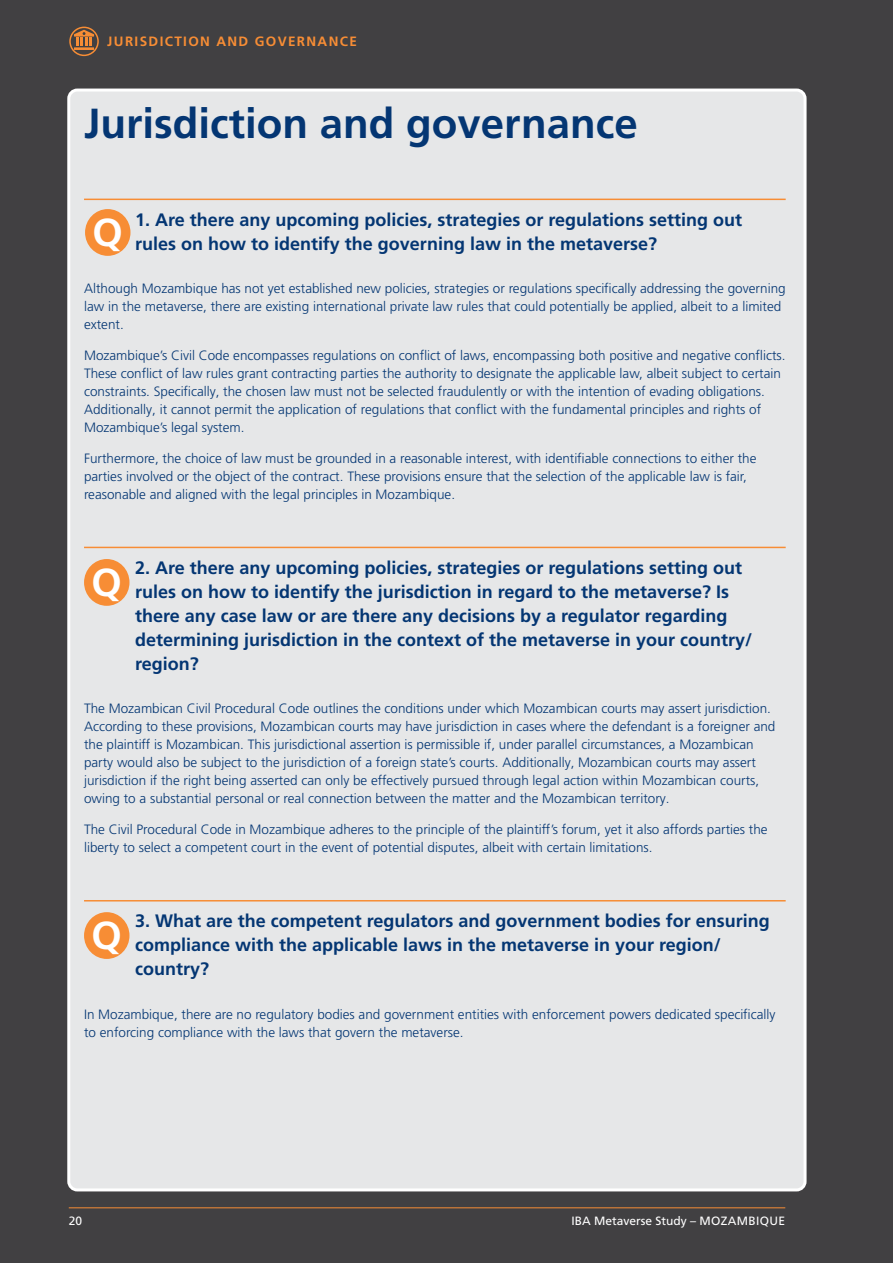
<style>
.page{position:relative;width:893px;height:1263px;background:#414042}
.page>*{position:absolute;margin:0;border:0;box-sizing:border-box;transform-origin:0 0}
.t1{font:700 42px "Frutiger LT Pro";color:#043673}
.t2{font:700 39px "Frutiger LT Pro";color:#fff}
.t3{font:700 18px/24px "Frutiger LT Pro";color:#043673}
.t4{font:300 13.5px/18px "Frutiger LT Pro";color:#043673}
.t5{font:700 13.5px "Frutiger LT Pro";letter-spacing:.1em;color:#f78d35}
.t6{font:12px "Frutiger LT Pro";color:#fff}
</style>
<div class="page">
<hr style="left:69px;top:1207px;width:716px;height:1px;background:#f78d35">
<div style="left:69px;top:90px;width:736px;height:1100px;background:#e6e7e8;border-radius:9px"></div>
<div style="left:69px;top:27px;width:30px;height:29px;border:2px solid #f78d35;border-radius:50%"></div>
<hr style="left:84px;top:199px;width:702px;height:1px;background:#f78d35">
<hr style="left:84px;top:547px;width:702px;height:1px;background:#f78d35">
<hr style="left:84px;top:900px;width:702px;height:1px;background:#f78d35">
<div style="left:85px;top:209px;width:45px;height:47px;background:#f78d35;border-radius:50%"></div>
<div style="left:84px;top:559px;width:45px;height:47px;background:#f78d35;border-radius:50%"></div>
<div style="left:84px;top:912px;width:45px;height:47px;background:#f78d35;border-radius:50%"></div>
<hr style="left:74px;top:47px;width:20px;height:3px;background:#f78d35">
<svg style="left:74px;top:30px;width:20px;height:16px"></svg>
<p class="t5" style="left:107px;top:33px;width:251px">JURISDICTION AND GOVERNANCE</p>
<h1 class="t1" style="left:84px;top:98px;width:555px">Jurisdiction and governance</h1>
<h3 class="t3" style="left:135px;top:207px;width:609px">1. Are there any upcoming policies, strategies or regulations setting out rules on how to identify the governing law in the metaverse?</h3>
<p class="t4" style="left:84px;top:280px;width:703px">Although Mozambique has not yet established new policies, strategies or regulations specifically addressing the governing law in the metaverse, there are existing international private law rules that could potentially be applied, albeit to a limited extent.</p>
<p class="t4" style="left:84px;top:346px;width:703px">Mozambique’s Civil Code encompasses regulations on conflict of laws, encompassing both positive and negative conflicts.<br>These conflict of law rules grant contracting parties the authority to designate the applicable law, albeit subject to certain constraints. Specifically, the chosen law must not be selected fraudulently or with the intention of evading obligations.<br>Additionally, it cannot permit the application of regulations that conflict with the fundamental principles and rights of Mozambique’s legal system.</p>
<p class="t4" style="left:84px;top:449px;width:674px">Furthermore, the choice of law must be grounded in a reasonable interest, with identifiable connections to either the parties involved or the object of the contract. These provisions ensure that the selection of the applicable law is fair, reasonable and aligned with the legal principles in Mozambique.</p>
<h2 class="t2" style="left:92px;top:209px;width:32px">Q</h2>
<p class="t3" style="left:135px;top:555px;width:619px">2. Are there any upcoming policies, strategies or regulations setting out rules on how to identify the jurisdiction in regard to the metaverse? Is there any case law or are there any decisions by a regulator regarding determining jurisdiction in the context of the metaverse in your country/ region?</p>
<p class="t4" style="left:84px;top:700px;width:693px">The Mozambican Civil Procedural Code outlines the conditions under which Mozambican courts may assert jurisdiction.<br>According to these provisions, Mozambican courts may have jurisdiction in cases where the defendant is a foreigner and the plaintiff is Mozambican. This jurisdictional assertion is permissible if, under parallel circumstances, a Mozambican party would also be subject to the jurisdiction of a foreign state’s courts. Additionally, Mozambican courts may assert jurisdiction if the right being asserted can only be effectively pursued through legal action within Mozambican courts, owing to a substantial personal or real connection between the matter and the Mozambican territory.</p>
<p class="t4" style="left:84px;top:820px;width:685px">The Civil Procedural Code in Mozambique adheres to the principle of the plaintiff’s forum, yet it also affords parties the liberty to select a competent court in the event of potential disputes, albeit with certain limitations.</p>
<h2 class="t2" style="left:91px;top:559px;width:32px">Q</h2>
<h3 class="t3" style="left:135px;top:909px;width:636px">3. What are the competent regulators and government bodies for ensuring compliance with the applicable laws in the metaverse in your region/ country?</h3>
<p class="t4" style="left:84px;top:1005px;width:693px">In Mozambique, there are no regulatory bodies and government entities with enforcement powers dedicated specifically to enforcing compliance with the laws that govern the metaverse.</p>
<h2 class="t2" style="left:91px;top:912px;width:32px">Q</h2>
<p class="t6" style="left:69px;top:1214px;width:15px">20</p>
<p class="t6" style="left:571px;top:1214px;width:215px">IBA Metaverse Study – MOZAMBIQUE</p>
</div>
